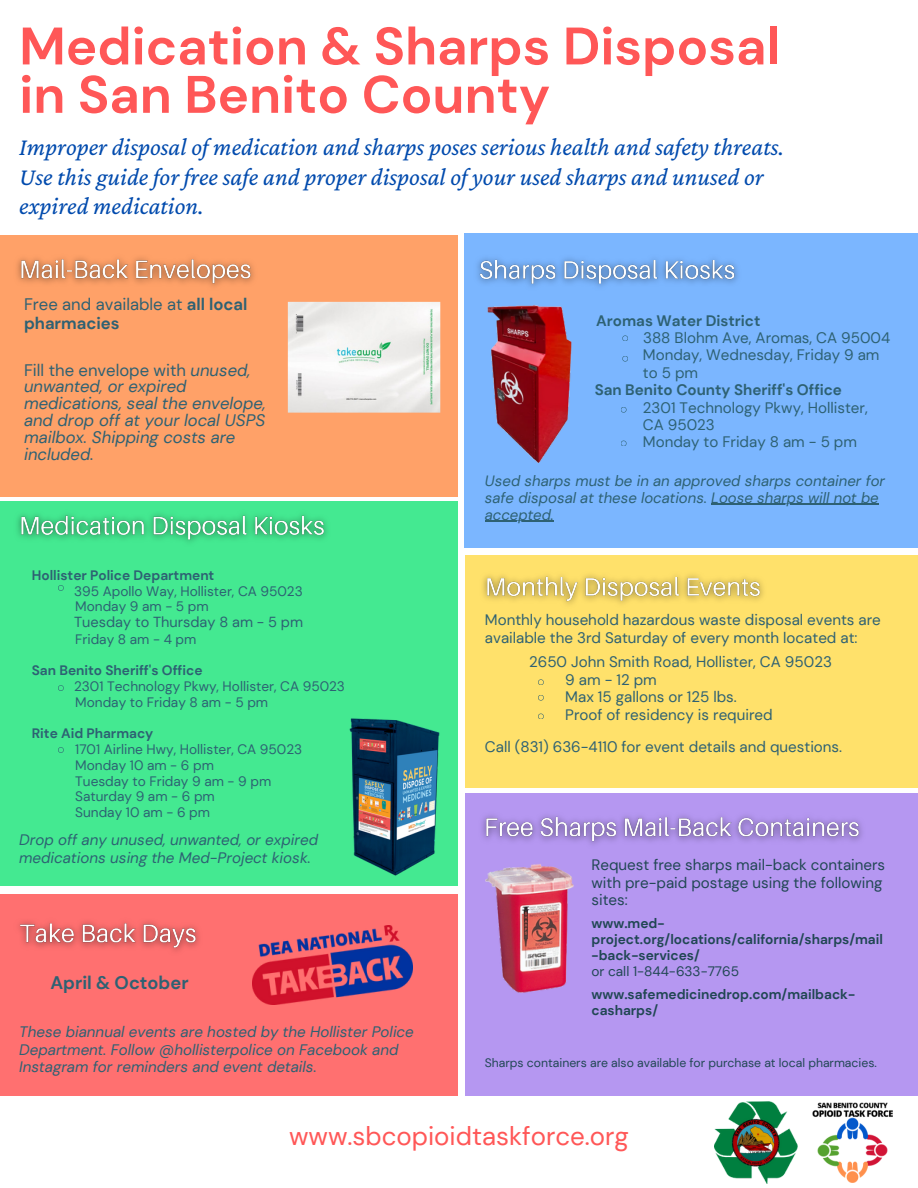
<style>
.page{position:relative;width:918px;height:1188px;background:#fff}
.page>*{position:absolute;margin:0;border:0;box-sizing:border-box;transform-origin:0 0}
.t1{font:700 52.65px/48.3px "DM Sans";color:#ff5757}
.t2{font:25.95px "DM Sans";color:#ff5757}
.t3{font:italic 25.2px/29.5px "Crimson Pro";color:#004aad}
.t4{font:700 18.15px "DM Sans";color:#2e6173}
.t5{font:italic 16.65px/16.8px "DM Sans";color:#2e6173}
.t6{font:16.65px/19.2px "DM Sans";color:#2e6173}
.t7{font:15.15px/17.5px "DM Sans";color:#2e6173}
.t8{font:italic 15.15px/17.4px "DM Sans";color:#2e6173}
.t9{font:15.15px/17.4px "DM Sans";color:#214754}
.t10{font:700 15.15px "DM Sans";color:#2e6173}
.t11{font:italic 15px/17.1px "DM Sans";color:#2e6173}
.t12{font:14.55px "DM Sans";color:#2e6173}
.t13{font:13.65px/15.8px "DM Sans";color:#2e6173}
.t14{font:700 13.65px/15.9px "DM Sans";color:#214754}
.t15{font:13.65px "DM Sans";color:#214754}
.t16{font:12.15px "DM Sans";color:#214754}
.s1{font-weight:700}
.s2{font-style:normal}
</style>
<div class="page">
<img style="left:812px;top:1102px;width:81px;height:81px">
<div style="left:0;top:235px;width:458px;height:262px;background:#ffa168"></div>
<img style="left:288px;top:302px;width:152px;height:111px">
<div style="left:464px;top:233px;width:454px;height:315px;background:#7bb6ff"></div>
<div style="left:466px;top:555px;width:452px;height:232px;background:#ffe16b"></div>
<div style="left:0;top:895px;width:458px;height:201px;background:#ff7070"></div>
<div style="left:466px;top:794px;width:452px;height:302px;background:#b597f1"></div>
<div style="left:0;top:502px;width:458px;height:384px;background:#44e991"></div>
<img style="left:715px;top:1102px;width:82px;height:81px">
<svg style="left:622px;top:335px;width:6px;height:6px"></svg>
<svg style="left:622px;top:356px;width:6px;height:6px"></svg>
<svg style="left:621px;top:407px;width:6px;height:6px"></svg>
<svg style="left:621px;top:441px;width:6px;height:5px"></svg>
<img style="left:349px;top:718px;width:91px;height:158px">
<svg style="left:58px;top:585px;width:6px;height:6px"></svg>
<svg style="left:58px;top:685px;width:6px;height:6px"></svg>
<svg style="left:58px;top:747px;width:6px;height:6px"></svg>
<img style="left:253px;top:926px;width:159px;height:78px">
<svg style="left:538px;top:679px;width:6px;height:6px"></svg>
<svg style="left:538px;top:695px;width:6px;height:6px"></svg>
<svg style="left:538px;top:714px;width:6px;height:5px"></svg>
<img style="left:487px;top:305px;width:85px;height:158px">
<hr style="left:711px;top:504px;width:168px;height:1px;background:#2e6173">
<hr style="left:485px;top:521px;width:69px;height:1px;background:#2e6173">
<img style="left:483px;top:575px;width:280px;height:29px">
<img style="left:17px;top:513px;width:310px;height:29px">
<img style="left:17px;top:257px;width:237px;height:29px">
<img style="left:477px;top:258px;width:261px;height:29px">
<img style="left:482px;top:815px;width:380px;height:29px">
<img style="left:19px;top:921px;width:180px;height:30px">
<img style="left:485px;top:864px;width:89px;height:129px">
<h6 class="t1" style="left:19px;top:22px;width:762px">Medication &amp; Sharps Disposal in San Benito County</h6>
<h6 class="t3" style="left:19px;top:132px;width:766px">Improper disposal of medication and sharps poses serious health and safety threats.<br>Use this guidefor free safe and proper disposal of your used sharps and unused or expired medication.</h6>
<h2 class="t6" style="left:24px;top:295px;width:225px">Free and available at <span class="s1">all local pharmacies</span></h2>
<h4 class="t5" style="left:24px;top:361px;width:243px"><span class="s2">Fill the envelope with</span> unused, unwanted, or expired medications, seal the envelope, and drop off at your local USPS mailbox. Shipping costs are included.</h4>
<h6 class="t13" style="left:74px;top:567px;width:230px;text-indent:-42px"><span class="s1">Hollister Police Department<br></span>395 Apollo Way, Hollister, CA 95023<br>Monday 9 am - 5 pm</h6>
<h6 class="t12" style="left:74px;top:613px;width:230px">Tuesday to Thursday 8 am - 5 pm</h6>
<h6 class="t13" style="left:75px;top:631px;width:123px">Friday 8 am - 4 pm</h6>
<h5 class="t13" style="left:74px;top:663px;width:272px;text-indent:-42px"><span class="s1">San Benito Sheriff's Office<br></span>2301 Technology Pkwy, Hollister, CA 95023<br>Monday to Friday 8 am - 5 pm</h5>
<p class="t13" style="left:75px;top:726px;width:229px;text-indent:-43px"><span class="s1">Rite Aid Pharmacy<br></span>1701 Airline Hwy, Hollister, CA 95023<br>Monday 10 am - 6 pm<br>Tuesday to Friday 9 am - 9 pm</p>
<p class="t13" style="left:75px;top:789px;width:141px">Saturday 9 am - 6 pm<br>Sunday 10 am - 6 pm</p>
<p class="t8" style="left:19px;top:831px;width:300px">Drop off any unused, unwanted, or expired medications using the Med-Project kiosk.</p>
<h2 class="t4" style="left:51px;top:971px;width:140px">April &amp; October</h2>
<h6 class="t8" style="left:19px;top:1023px;width:396px">These biannual events are hosted by the Hollister Police<br>Department. Follow @hollisterpolice on Facebook and<br>Instagram for reminders and event details.</h6>
<p class="t10" style="left:596px;top:310px;width:166px">Aromas Water District</p>
<p class="t7" style="left:643px;top:329px;width:249px">388 Blohm Ave, Aromas, CA 95004</p>
<p class="t7" style="left:643px;top:346px;width:238px">Monday, Wednesday, Friday 9 am</p>
<p class="t7" style="left:643px;top:364px;width:57px">to 5 pm</p>
<p class="t10" style="left:595px;top:380px;width:249px">San Benito County Sheriff's Office</p>
<p class="t7" style="left:643px;top:399px;width:226px">2301 Technology Pkwy, Hollister,</p>
<h6 class="t7" style="left:643px;top:416px;width:216px">CA 95023<br>Monday to Friday 8 am - 5 pm</h6>
<h6 class="t11" style="left:485px;top:472px;width:402px">Used sharps must be in an approved sharps container for safe disposal at these locations. Loose sharps will not be</h6>
<h6 class="t11" style="left:485px;top:506px;width:70px">accepted.</h6>
<h6 class="t7" style="left:485px;top:611px;width:397px">Monthly household hazardous waste disposal events are available the 3rd Saturday of every month located at:</h6>
<p class="t7" style="left:565px;top:653px;width:268px;text-indent:-36px">2650 John Smith Road, Hollister, CA 95023<br>9am-12pm<br>Max 15 gallons or 125 lbs.</p>
<h6 class="t7" style="left:485px;top:699px;width:359px;line-height:31.7px;text-indent:80px">Proof of residency is required<br>Call (831) 636-4110 for event details and questions.</h6>
<p class="t9" style="left:591px;top:856px;width:295px">Request free sharps mail-back containers with pre-paid postage using the following sites:</p>
<p class="t14" style="left:591px;top:916px;width:293px">www.med&shy;project.org/locations/california/sharps/mail -back-services/</p>
<p class="t15" style="left:591px;top:962px;width:149px">or call 1-844-633-7765</p>
<p class="t14" style="left:591px;top:986px;width:265px">www.safemedicinedrop.com/mailback&shy;casharps/</p>
<p class="t16" style="left:485px;top:1055px;width:393px">Sharps containers are also available for purchase at local pharmacies.</p>
<h6 class="t2" style="left:289px;top:1120px;width:341px">www.sbcopioidtaskforce.org</h6>
</div>
